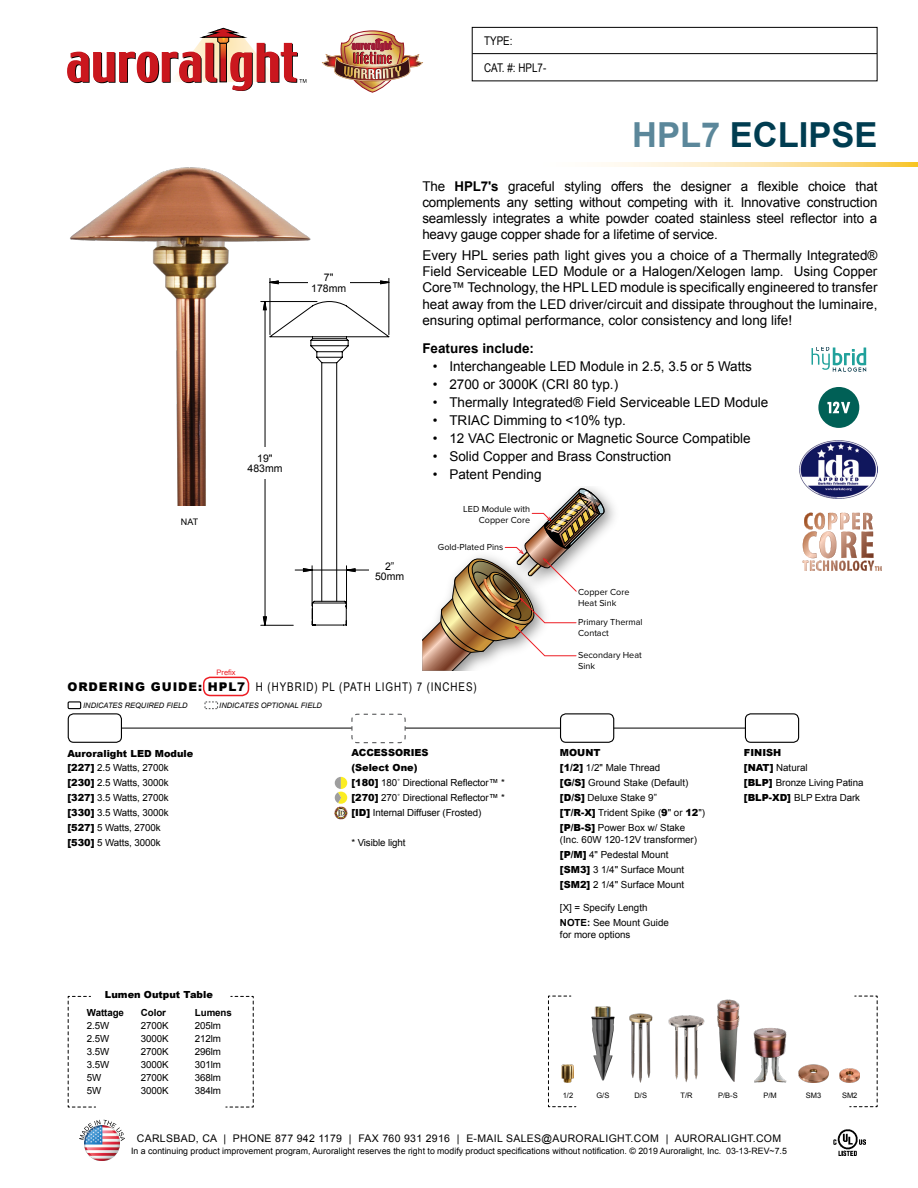
<style>
.page{position:relative;width:918px;height:1188px;background:#fff}
.page>*{position:absolute;margin:0;border:0;box-sizing:border-box;transform-origin:0 0}
.t1{font:700 34.5px "Arial";color:#003d51}
.t2{font:13.5px/16.2px "Arial";color:#000;text-align:justify}
.t3{font:700 13.5px "Arial";color:#000}
.t4{font:12px "Arial Narrow";letter-spacing:.075em;color:#000}
.t5{font:10.5px/10.5px "Arial";letter-spacing:.03em;color:#000;text-align:center}
.t6{font:9.75px/15px "Arial";letter-spacing:-.01em;color:#000}
.t7{font:700 9.75px "Arial";letter-spacing:-.01em;color:#000}
.t8{font:900 9.75px "Arial";color:#000}
.t9{font:9px/10.8px "Proxima Nova";color:#000}
.t10{font:9px "Arial";color:#000}
.t11{font:8.7px "Arial";color:#000}
.t12{font:italic 7.5px "Arial";color:#000}
.t13{font:7.5px "Arial";color:#000}
.t14{font:7.5px "Arial";color:#ed1d24}
.s1{color:#5b879a}
.s2{font-weight:700}
.s3{font-family:"Arial";font-weight:900}
.s4{font-weight:900}
</style>
<div class="page">
<div style="left:472px;top:27px;width:406px;height:54px;border:1px solid #000"></div>
<hr style="left:472px;top:53px;width:405px;height:1px;background:#000">
<svg style="left:67px;top:28px;width:239px;height:63px"></svg>
<img style="left:321px;top:30px;width:102px;height:63px">
<img style="left:84px;top:1141px;width:36px;height:20px">
<svg style="left:79px;top:1120px;width:46px;height:21px"></svg>
<img style="left:70px;top:167px;width:241px;height:339px">
<svg style="left:260px;top:296px;width:130px;height:330px"></svg>
<svg style="left:263px;top:278px;width:126px;height:348px"></svg>
<svg style="left:264px;top:280px;width:15px;height:4px"></svg>
<svg style="left:380px;top:280px;width:10px;height:4px"></svg>
<div style="left:244px;top:447px;width:42px;height:32px;background:#fff"></div>
<div style="left:369px;top:555px;width:42px;height:32px;background:#fff"></div>
<div style="left:308px;top:267px;width:42px;height:32px;background:#fff"></div>
<svg style="left:849px;top:995px;width:29px;height:112px"></svg>
<svg style="left:548px;top:995px;width:29px;height:112px"></svg>
<img style="left:753px;top:1028px;width:34px;height:54px">
<img style="left:669px;top:1015px;width:36px;height:67px">
<img style="left:840px;top:1068px;width:20px;height:14px">
<img style="left:798px;top:1065px;width:31px;height:17px">
<img style="left:591px;top:1006px;width:24px;height:75px">
<img style="left:629px;top:1013px;width:24px;height:69px">
<svg style="left:601px;top:162px;width:317px;height:4px"></svg>
<img style="left:833px;top:1130px;width:33px;height:26px">
<img style="left:717px;top:999px;width:22px;height:83px">
<img style="left:800px;top:441px;width:78px;height:58px">
<svg style="left:818px;top:387px;width:41px;height:41px"></svg>
<svg style="left:812px;top:347px;width:54px;height:25px"></svg>
<svg style="left:422px;top:486px;width:184px;height:185px"></svg>
<svg style="left:225px;top:996px;width:29px;height:112px"></svg>
<svg style="left:68px;top:996px;width:28px;height:112px"></svg>
<img style="left:334px;top:806px;width:14px;height:14px;border-radius:7px">
<svg style="left:335px;top:777px;width:12px;height:27px"></svg>
<svg style="left:803px;top:513px;width:79px;height:58px"></svg>
<hr style="left:116px;top:728px;width:669px;height:1px;background:#000">
<div style="left:68px;top:714px;width:53px;height:28px;background:#fff;border-radius:5px"></div>
<div style="left:68px;top:713px;width:54px;height:30px;border:1px solid #000;border-radius:5px"></div>
<div style="left:561px;top:714px;width:53px;height:28px;background:#fff;border-radius:5px"></div>
<div style="left:560px;top:713px;width:54px;height:30px;border:1px solid #000;border-radius:5px"></div>
<div style="left:745px;top:714px;width:54px;height:28px;background:#fff;border-radius:5px"></div>
<div style="left:745px;top:713px;width:54px;height:30px;border:1px solid #000;border-radius:5px"></div>
<div style="left:68px;top:701px;width:13px;height:8px;border:1px solid #000"></div>
<svg style="left:204px;top:701px;width:15px;height:9px"></svg>
<svg style="left:351px;top:713px;width:55px;height:31px"></svg>
<div style="left:203px;top:677px;width:46px;height:19px;border:2px solid #ed1d24;border-radius:7px"></div>
<p class="t4" style="left:484px;top:32px;width:30px">TYPE:</p>
<p class="t10" style="left:181px;top:516px;width:19px">NAT</p>
<p class="t5" style="left:247px;top:453px;width:37px">19"<br>483mm</p>
<p class="t14" style="left:217px;top:668px;width:21px">Prefix</p>
<p class="t5" style="left:311px;top:273px;width:37px">7"<br>178mm</p>
<p class="t4" style="left:484px;top:59px;width:64px">CAT. #: HPL7-</p>
<p class="t5" style="left:375px;top:561px;width:31px">2”<br>50mm</p>
<h1 class="t1" style="left:632px;top:112px;width:247px"><span class="s1">HPL7</span> ECLIPSE</h1>
<p class="t2" style="left:422px;top:178px;width:457px">The <span class="s2">HPL7's</span> graceful styling offers the designer a flexible choice that complements any setting without competing with it. Innovative construction seamlessly integrates a white powder coated stainless steel reflector into a heavy gauge copper shade for a lifetime of service.</p>
<p class="t2" style="left:422px;top:247px;width:457px">Every HPL series path light gives you a choice of a Thermally Integrated® Field Serviceable LED Module or a Halogen/Xelogen lamp. Using Copper Core™ Technology, the HPL LED module is specifically engineered to transfer heat away from the LED driver/circuit and dissipate throughout the luminaire, ensuring optimal performance, color consistency and long life!</p>
<p class="t3" style="left:422px;top:340px;width:113px">Features include:</p>
<p class="t2" style="left:433px;top:359px;width:321px">• Interchangeable LED Module in 2.5, 3.5 or 5 Watts</p>
<p class="t2" style="left:433px;top:377px;width:187px">• 2700 or 3000K (CRI 80 typ.)</p>
<p class="t2" style="left:433px;top:395px;width:337px">• Thermally Integrated® Field Serviceable LED Module</p>
<p class="t2" style="left:433px;top:413px;width:195px">• TRIAC Dimming to &lt;10% typ.</p>
<p class="t2" style="left:433px;top:431px;width:319px">• 12 VAC Electronic or Magnetic Source Compatible</p>
<p class="t2" style="left:433px;top:449px;width:240px">• Solid Copper and Brass Construction</p>
<p class="t2" style="left:433px;top:467px;width:110px">• Patent Pending</p>
<p class="t9" style="left:463px;top:503px;width:68px;text-align:right">LED Module with<br>Copper Core</p>
<p class="t9" style="left:438px;top:541px;width:67px">Gold-Plated Pins</p>
<p class="t9" style="left:578px;top:586px;width:53px">Copper Core<br>Heat Sink</p>
<p class="t9" style="left:578px;top:617px;width:66px">Primary Thermal<br>Contact</p>
<p class="t9" style="left:578px;top:650px;width:65px">Secondary Heat<br>Sink</p>
<p class="t4" style="left:68px;top:678px;width:411px"><span class="s3">ORDERING GUIDE: HPL7</span> H (HYBRID) PL (PATH LIGHT) 7 (INCHES)</p>
<p class="t12" style="left:83px;top:701px;width:106px">INDICATES REQUIRED FIELD</p>
<p class="t12" style="left:219px;top:701px;width:104px">INDICATES OPTIONAL FIELD</p>
<p class="t6" style="left:351px;top:746px;width:155px"><span class="s4">ACCESSORIES<br>(Select One)<br>[180]</span> 180˚ Directional Reflector™ * <span class="s4">[270]</span> 270˚ Directional Reflector™ * <span class="s4">[ID]</span> Internal Diffuser (Frosted)</p>
<p class="t6" style="left:351px;top:835px;width:56px">* Visible light</p>
<p class="t6" style="left:560px;top:746px;width:147px"><span class="s4">MOUNT<br>[1/2]</span> 1/2" Male Thread<br><span class="s4">[G/S]</span> Ground Stake (Default) <span class="s4">[D/S]</span> Deluxe Stake 9”<br><span class="s4">[T/R-X]</span> Trident Spike (<span class="s4">9</span>" or <span class="s4">12</span>") <span class="s4">[P/B-S]</span> Power Box w/ Stake</p>
<p class="t6" style="left:560px;top:832px;width:139px">(Inc. 60W 120-12V transformer) <span class="s4">[P/M]</span> 4" Pedestal Mount <span class="s4">[SM3]</span> 3 1/4" Surface Mount <span class="s4">[SM2]</span> 2 1/4" Surface Mount</p>
<p class="t6" style="left:560px;top:900px;width:110px">[X] = Specify Length<br><span class="s2">NOTE:</span> See Mount Guide</p>
<p class="t6" style="left:560px;top:927px;width:72px">for more options</p>
<p class="t6" style="left:68px;top:746px;width:127px"><span class="s4">Auroralight LED Module [227]</span> 2.5 Watts, 2700k <span class="s4">[230]</span> 2.5 Watts, 3000k <span class="s4">[327]</span> 3.5 Watts, 2700k <span class="s4">[330]</span> 3.5 Watts, 3000k <span class="s4">[527]</span> 5 Watts, 2700k<br><span class="s4">[530]</span> 5 Watts, 3000k</p>
<p class="t6" style="left:744px;top:746px;width:121px"><span class="s4">FINISH<br>[NAT]</span> Natural<br><span class="s4">[BLP]</span> Bronze Living Patina <span class="s4">[BLP-XD]</span> BLP Extra Dark</p>
<p class="t8" style="left:105px;top:987px;width:109px">Lumen Output Table</p>
<p class="t7" style="left:87px;top:1006px;width:38px">Wattage</p>
<p class="t7" style="left:141px;top:1006px;width:27px">Color</p>
<p class="t7" style="left:195px;top:1006px;width:38px">Lumens</p>
<p class="t6" style="left:87px;top:1018px;width:24px">2.5W</p>
<p class="t6" style="left:141px;top:1018px;width:29px">2700K</p>
<p class="t6" style="left:195px;top:1018px;width:28px">205lm</p>
<p class="t6" style="left:87px;top:1031px;width:24px">2.5W</p>
<p class="t6" style="left:141px;top:1031px;width:29px">3000K</p>
<p class="t6" style="left:195px;top:1031px;width:28px">212lm</p>
<p class="t6" style="left:87px;top:1044px;width:24px">3.5W</p>
<p class="t6" style="left:141px;top:1044px;width:29px">2700K</p>
<p class="t6" style="left:195px;top:1044px;width:28px">296lm</p>
<p class="t6" style="left:87px;top:1057px;width:24px">3.5W</p>
<p class="t6" style="left:141px;top:1057px;width:29px">3000K</p>
<p class="t6" style="left:195px;top:1057px;width:28px">301lm</p>
<p class="t6" style="left:87px;top:1070px;width:16px">5W</p>
<p class="t6" style="left:141px;top:1070px;width:29px">2700K</p>
<p class="t6" style="left:195px;top:1070px;width:28px">368lm</p>
<p class="t6" style="left:87px;top:1083px;width:16px">5W</p>
<p class="t6" style="left:141px;top:1083px;width:29px">3000K</p>
<p class="t6" style="left:195px;top:1083px;width:28px">384lm</p>
<p class="t13" style="left:563px;top:1090px;width:12px">1/2</p>
<p class="t13" style="left:596px;top:1090px;width:14px">G/S</p>
<p class="t13" style="left:635px;top:1090px;width:14px">D/S</p>
<p class="t13" style="left:681px;top:1090px;width:14px">T/R</p>
<p class="t13" style="left:718px;top:1090px;width:21px">P/B-S</p>
<p class="t13" style="left:763px;top:1090px;width:15px">P/M</p>
<p class="t13" style="left:806px;top:1090px;width:17px">SM3</p>
<p class="t13" style="left:842px;top:1090px;width:17px">SM2</p>
<p class="t5" style="left:137px;top:1133px;width:646px">CARLSBAD, CA | PHONE 877 942 1179 | FAX 760 931 2916 | E-MAIL SALES@AURORALIGHT.COM | AURORALIGHT.COM</p>
<p class="t11" style="left:131px;top:1145px;width:657px">In a continuing product improvement program, Auroralight reserves the right to modify product specifications without notification. © 2019 Auroralight, Inc. 03-13-REV~7.5</p>
</div>
